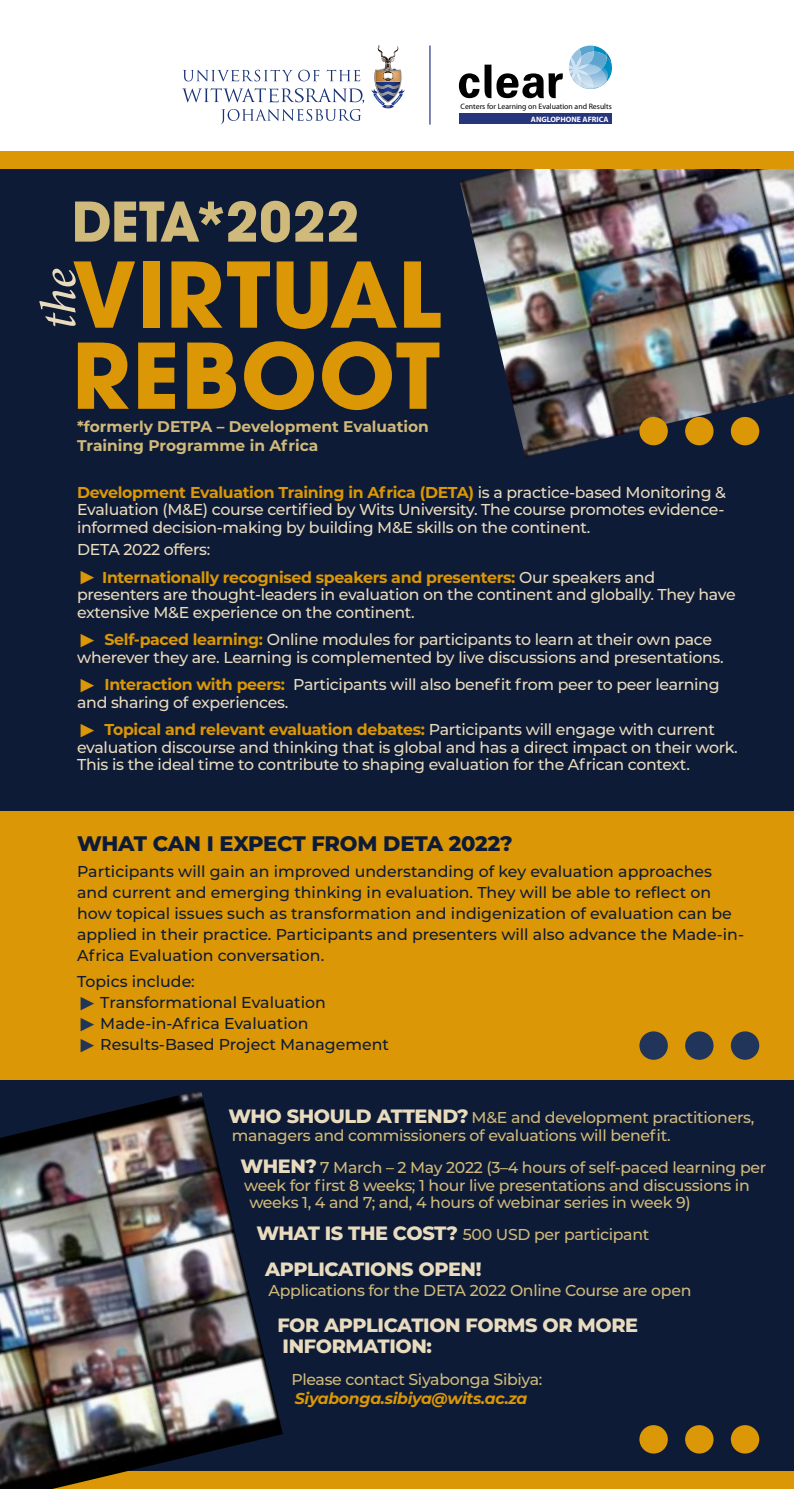
<style>
.page{position:relative;width:794px;height:1489px;background:#fff}
.page>*{position:absolute;margin:0;border:0;box-sizing:border-box;transform-origin:0 0}
.t1{font:700 89.42px/81px "Avant Garde";letter-spacing:.005em;color:#db9705}
.t2{font:700 56.35px "Avant Garde IT Cby BT";color:#d0ba7b}
.t3{font:italic 500 50.4px "Minion Pro";color:#e9dbbe}
.t4{font:800 21px "Montserrat";letter-spacing:-.01em;color:#0e1b36}
.t5{font:800 19.25px/21px "Montserrat";letter-spacing:-.02em;color:#e9dbbe}
.t6{font:500 15.75px/17.5px "Montserrat";letter-spacing:-.02em;color:#e9dbbe}
.t7{font:500 15.75px/21px "Montserrat";color:#0e1b36}
.t8{font:500 15.75px/17.5px "Montserrat";letter-spacing:-.02em;color:#d0ba7b}
.t9{font:700 15.75px/27.5px "Montserrat";letter-spacing:-.02em;color:#db9705}
.t10{font:italic 700 15.75px "Montserrat";letter-spacing:-.02em;color:#db9705}
.t11{font:700 15.4px/19.2px "Montserrat";color:#d0ba7b}
.t12{font:7.88px "Myriad Pro";color:#000}
.t13{font:700 7.88px "Myriad Pro";color:#fff}
.s1{font-weight:700;color:#db9705}
.s2{font-weight:500;color:#e9dbbe}
.s3{font-weight:500;font-size:31.5px}
.s4{font-size:31.5px;color:#db9705}
.s5{font-size:31.5px;color:#203559}
.s6{font-weight:800;font-size:19.25px;color:#e9dbbe}
</style>
<div class="page">
<div style="left:0;top:152px;width:794px;height:1336px;background:#0e1b36"></div>
<img style="left:460px;top:169px;width:334px;height:288px">
<div style="left:0;top:152px;width:794px;height:17px;background:#db9705"></div>
<svg style="left:182px;top:46px;width:223px;height:78px"></svg>
<div style="left:459px;top:113px;width:153px;height:11px;background:#27357c"></div>
<svg style="left:459px;top:65px;width:104px;height:33px"></svg>
<svg style="left:569px;top:46px;width:43px;height:43px"></svg>
<hr style="left:429px;top:46px;width:1px;height:79px;background:#22327e">
<div style="left:639px;top:1424px;width:29px;height:29px;background:#db9705;border-radius:50%"></div>
<div style="left:685px;top:1424px;width:28px;height:29px;background:#db9705;border-radius:50%"></div>
<div style="left:731px;top:1424px;width:28px;height:29px;background:#db9705;border-radius:50%"></div>
<div style="left:639px;top:417px;width:29px;height:28px;background:#db9705;border-radius:50%"></div>
<div style="left:685px;top:417px;width:28px;height:28px;background:#db9705;border-radius:50%"></div>
<div style="left:731px;top:417px;width:28px;height:28px;background:#db9705;border-radius:50%"></div>
<div style="left:0;top:811px;width:794px;height:268px;background:#db9705"></div>
<div style="left:639px;top:1031px;width:29px;height:28px;background:#203559;border-radius:50%"></div>
<div style="left:685px;top:1031px;width:28px;height:28px;background:#203559;border-radius:50%"></div>
<div style="left:731px;top:1031px;width:28px;height:28px;background:#203559;border-radius:50%"></div>
<div style="left:0;top:1471px;width:794px;height:17px;background:#db9705"></div>
<svg style="left:512px;top:360px;width:28px;height:29px"></svg>
<img style="left:0;top:1090px;width:283px;height:398px">
<p class="t12" style="left:460px;top:102px;width:153px">Centers for Learning on Evaluation and Results</p>
<p class="t13" style="left:531px;top:114px;width:79px">ANGLOPHONE AFRICA</p>
<h2 class="t2" style="left:72px;top:187px;width:289px">DETA*2022</h2>
<h1 class="t1" style="left:72px;top:254px;width:371px">VIRTUAL<br>REBOOT</h1>
<h3 class="t3" style="left:24px;top:329px;width:63px;rotate:-90deg">the</h3>
<p class="t11" style="left:77px;top:416px;width:353px">*formerly DETPA – Development Evaluation<br>Training Programme in Africa</p>
<p class="t6" style="left:77px;top:482px;width:650px;text-align:justify"><span class="s1">Development Evaluation Training in Africa (DETA)</span> is a practice-based Monitoring &amp; Evaluation (M&amp;E) course certified by Wits University. The course promotes evidence&shy;informed decision-making by building M&amp;E skills on the continent.</p>
<p class="t9" style="left:77px;top:535px;width:579px"><span class="s2">DETA 2022 offers:<br></span><span class="s3">▶</span> Internationally recognised speakers and presenters: <span class="s2">Our speakers and</span></p>
<p class="t6" style="left:77px;top:585px;width:660px">presenters are thought-leaders in evaluation on the continent and globally. They have extensive M&amp;E experience on the continent.</p>
<p class="t6" style="left:77px;top:630px;width:648px"><span class="s4">▶</span> <span class="s1">Self-paced learning:</span> Online modules for participants to learn at their own pace wherever they are. Learning is complemented by live discussions and presentations.</p>
<p class="t6" style="left:77px;top:675px;width:644px"><span class="s4">▶</span> <span class="s1">Interaction with peers:</span> Participants will also benefit from peer to peer learning and sharing of experiences.</p>
<p class="t6" style="left:77px;top:720px;width:662px"><span class="s4">▶</span> <span class="s1">Topical and relevant evaluation debates:</span> Participants will engage with current evaluation discourse and thinking that is global and has a direct impact on their work.<br>This is the ideal time to contribute to shaping evaluation for the African context.</p>
<h3 class="t4" style="left:77px;top:828px;width:437px">WHAT CAN I EXPECT FROM DETA 2022?</h3>
<p class="t7" style="left:77px;top:860px;width:668px">Participants will gain an improved understanding of key evaluation approaches and current and emerging thinking in evaluation. They will be able to reflect on how topical issues such as transformation and indigenization of evaluation can be applied in their practice. Participants and presenters will also advance the Made-in-Africa Evaluation conversation.</p>
<p class="t7" style="left:77px;top:970px;width:313px">Topics include:<br><span class="s5">▶</span> Transformational Evaluation<br><span class="s5">▶</span> Made-in-Africa Evaluation<br><span class="s5">▶</span> Results-Based Project Management</p>
<p class="t8" style="left:228px;top:1108px;width:527px"><span class="s6">WHO SHOULD ATTEND?</span> M&amp;E and development practitioners, managers and commissioners of evaluations will benefit.</p>
<p class="t8" style="left:241px;top:1157px;width:527px"><span class="s6">WHEN?</span> 7 March – 2 May 2022 (3–4 hours of self-paced learning per</p>
<p class="t8" style="left:244px;top:1175px;width:507px">week for first 8 weeks; 1 hour live presentations and discussions in</p>
<p class="t8" style="left:249px;top:1192px;width:443px">weeks 1, 4 and 7; and, 4 hours of webinar series in week 9)</p>
<p class="t8" style="left:256px;top:1225px;width:394px"><span class="s6">WHAT IS THE COST?</span> 500 USD per participant</p>
<p class="t5" style="left:265px;top:1257px;width:218px">APPLICATIONS OPEN!</p>
<p class="t8" style="left:269px;top:1280px;width:424px">Applications for the DETA 2022 Online Course are open</p>
<p class="t5" style="left:277px;top:1312px;width:362px">FOR APPLICATION FORMS OR MORE<br>INFORMATION:</p>
<p class="t8" style="left:291px;top:1369px;width:253px">Please contact Siyabonga Sibiya:</p>
<p class="t10" style="left:295px;top:1386px;width:234px">Siyabonga.sibiya@wits.ac.za</p>
</div>
